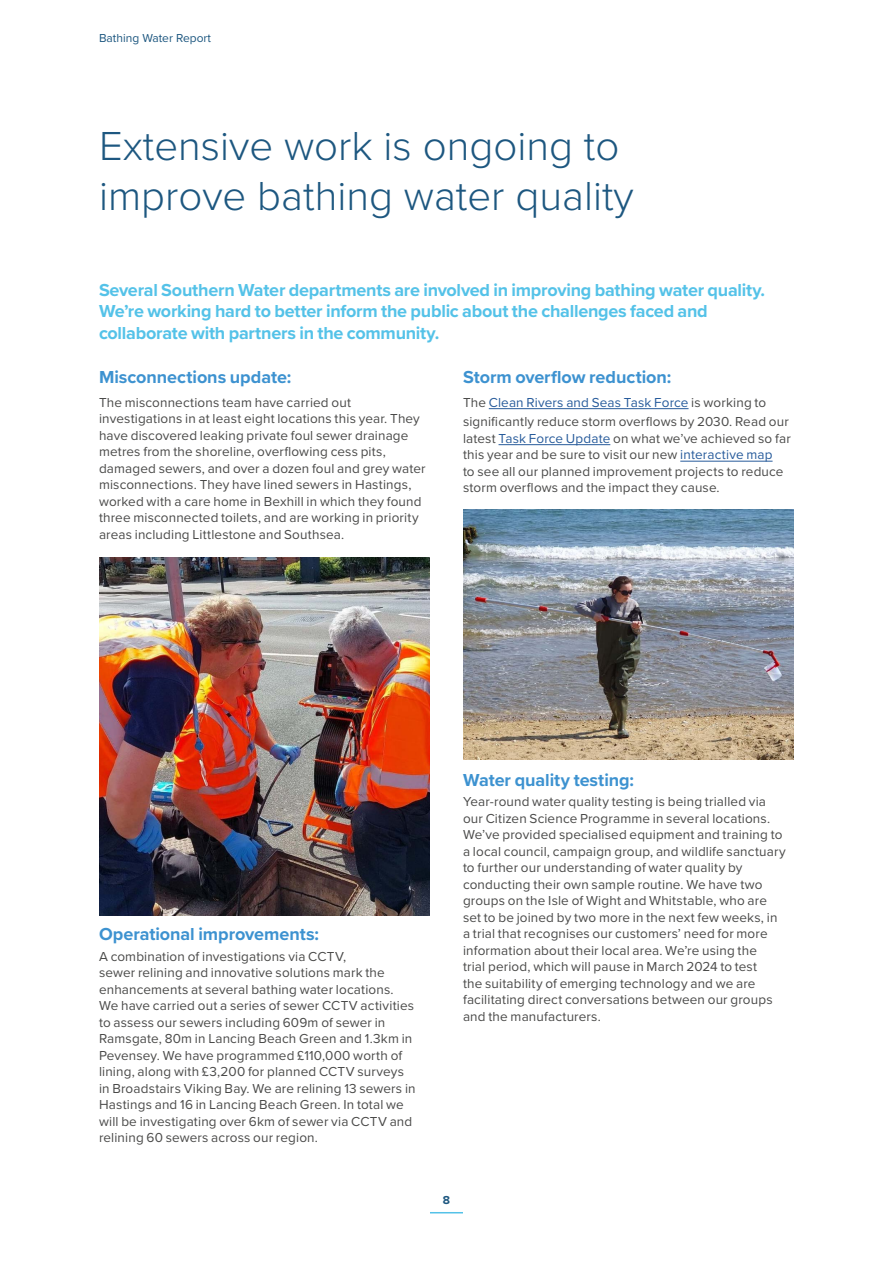
<style>
.page{position:relative;width:893px;height:1263px;background:#fff}
.page>*{position:absolute;margin:0;border:0;box-sizing:border-box;transform-origin:0 0}
.t1{font:300 42px/50.4px "Proxima Nova";color:#1d5780}
.t2{font:700 18px/21.6px "Proxima Nova";letter-spacing:-.015em;color:#54c2e8}
.t3{font:700 18px "Proxima Nova";letter-spacing:-.005em;color:#3d92d0}
.t4{font:13.5px/16.5px "Proxima Nova";letter-spacing:.01em;color:#4a4a49}
.t5{font:12px "Proxima Nova";color:#1d5780}
.t6{font:700 12px "Proxima Nova";color:#1d5780}
.s1{color:#275b9b}
</style>
<div class="page">
<hr style="left:430px;top:1212px;width:33px;height:1px;background:#54c2e8">
<hr style="left:489px;top:408px;width:199px;height:1px;background:#275b9b">
<hr style="left:498px;top:444px;width:112px;height:1px;background:#275b9b">
<hr style="left:680px;top:461px;width:93px;height:1px;background:#275b9b">
<img style="left:99px;top:558px;width:331px;height:357px">
<img style="left:463px;top:509px;width:331px;height:250px">
<p class="t5" style="left:99px;top:30px;width:114px">Bathing Water Report</p>
<h1 class="t1" style="left:99px;top:119px;width:536px">Extensive work is ongoing to improve bathing water quality</h1>
<h2 class="t2" style="left:99px;top:279px;width:668px">Several Southern Water departments are involved in improving bathing water quality.<br>We’re working hard to better inform the public about the challenges faced and collaborate with partners in the community.</h2>
<h2 class="t3" style="left:99px;top:363px;width:194px">Misconnections update:</h2>
<p class="t4" style="left:99px;top:393px;width:328px">The misconnections team have carried out investigations in at least eight locations this year. They have discovered leaking private foul sewer drainage metres from the shoreline, overflowing cess pits, damaged sewers, and over a dozen foul and grey water misconnections. They have lined sewers in Hastings, worked with a care home in Bexhill in which they found three misconnected toilets, and are working in priority areas including Littlestone and Southsea.</p>
<h2 class="t3" style="left:463px;top:363px;width:210px">Storm overflow reduction:</h2>
<p class="t4" style="left:463px;top:392px;width:327px;line-height:19.5px">The <span class="s1">Clean Rivers and Seas Task Force</span> is working to significantly reduce storm overflows by 2030. Read our</p>
<p class="t4" style="left:463px;top:429px;width:329px">latest <span class="s1">Task Force Update</span> on what we’ve achieved so far this year and be sure to visit our new <span class="s1">interactive map<br></span>to see all our planned improvement projects to reduce storm overflows and the impact they cause.</p>
<h2 class="t3" style="left:99px;top:921px;width:221px">Operational improvements:</h2>
<p class="t4" style="left:99px;top:947px;width:318px">A combination of investigations via CCTV,<br>sewer relining and innovative solutions mark the enhancements at several bathing water locations.<br>We have carried out a series of sewer CCTV activities to assess our sewers including 609m of sewer in Ramsgate, 80m in Lancing Beach Green and 1.3km in Pevensey. We have programmed £110,000 worth of lining, along with £3,200 for planned CCTV surveys in Broadstairs Viking Bay. We are relining 13 sewers in Hastings and 16 in Lancing Beach Green. In total we will be investigating over 6km of sewer via CCTV and relining 60 sewers across our region.</p>
<h2 class="t3" style="left:463px;top:766px;width:173px">Water quality testing:</h2>
<p class="t4" style="left:463px;top:793px;width:324px">Year-round water quality testing is being trialled via our Citizen Science Programme in several locations.<br>We’ve provided specialised equipment and training to a local council, campaign group, and wildlife sanctuary to further our understanding of water quality by conducting their own sample routine. We have two groups on the Isle of Wight and Whitstable, who are set to be joined by two more in the next few weeks, in a trial that recognises our customers’ need for more information about their local area. We’re using the<br>trial period, which will pause in March 2024 to test<br>the suitability of emerging technology and we are facilitating direct conversations between our groups and the manufacturers.</p>
<p class="t6" style="left:443px;top:1191px;width:9px">8</p>
</div>
